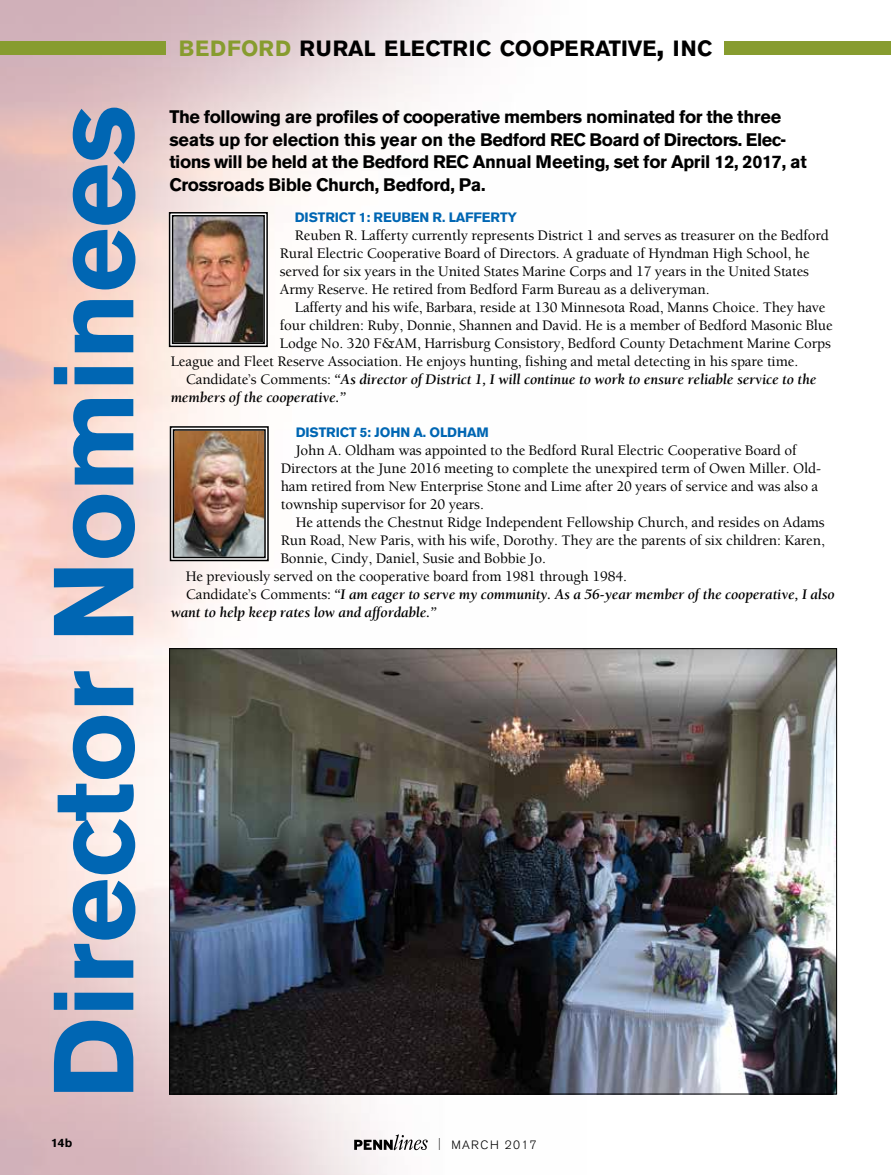
<style>
.page{position:relative;width:891px;height:1175px;background:#fff}
.page>*{position:absolute;margin:0;border:0;box-sizing:border-box;transform-origin:0 0}
.t1{font:700 112.5px "Akzidenz Grotesk BE";letter-spacing:-.005em;color:#0066b3}
.t2{font:700 21.9px "Akzidenz Grotesk BE";color:#000}
.t3{font:700 18px/22.5px "Akzidenz Grotesk BE";letter-spacing:-.025em;color:#000}
.t4{font:500 15px/18px "Berkeley Std";letter-spacing:-.01em;color:#000}
.t5{font:italic 700 15px "Berkeley Std";letter-spacing:-.01em;color:#000}
.t6{font:700 13.5px "Akzidenz Grotesk BE";letter-spacing:-.01em;color:#0066b3}
.t7{font:300 12px "Akzidenz Grotesk BE";letter-spacing:.11em;color:#000}
.t8{font:700 12px "Akzidenz Grotesk BE";color:#000}
.s1{color:#879c2f}
.s2{font-size:31.2px}
.s3{font-weight:500;font-style:normal}
.s4{font-stretch:condensed}
</style>
<div class="page">
<img style="left:0;top:0;width:587px;height:1174px">
<svg style="left:354px;top:1134px;width:74px;height:16px"></svg>
<div style="left:725px;top:41px;width:166px;height:13px;background:#879c2f"></div>
<div style="left:0;top:41px;width:166px;height:13px;background:#879c2f"></div>
<img style="left:168px;top:211px;width:101px;height:137px">
<div style="left:172px;top:215px;width:93px;height:129px;border:1px solid #000"></div>
<img style="left:169px;top:425px;width:101px;height:137px">
<div style="left:173px;top:429px;width:93px;height:129px;border:1px solid #000"></div>
<img style="left:171px;top:650px;width:664px;height:442px">
<h1 class="t1" style="left:29px;top:1099px;width:996px;rotate:-90deg">Director Nominees</h1>
<h2 class="t2" style="left:179px;top:35px;width:535px"><span class="s1">BEDFORD</span> RURAL ELECTRIC COOPERATIVE<span class="s2">,</span> INC</h2>
<p class="t3" style="left:169px;top:106px;width:639px">The following are profiles of cooperative members nominated for the three seats up for election this year on the Bedford REC Board of Directors. Elec&shy;tions will be held at the Bedford REC Annual Meeting, set for April 12, 2017, at Crossroads Bible Church, Bedford, Pa.</p>
<p class="t6" style="left:295px;top:209px;width:171px">DISTRICT 1: Reuben R. Laffert</p>
<p class="t6" style="left:508px;top:209px;width:11px">y</p>
<p class="t4" style="left:280px;top:226px;width:551px;text-indent:15px">Reuben R. Lafferty currently represents District 1 and serves as treasurer on the Bedford Rural Electric Cooperative Board of Directors. A graduate of Hyndman High School, he served for six years in the United States Marine Corps and 17 years in the United States Army Reserve. He retired from Bedford Farm Bureau as a deliveryman.</p>
<p class="t4" style="left:295px;top:298px;width:532px">Lafferty and his wife, Barbara, reside at 130 Minnesota Road, Manns Choice. They have</p>
<p class="t4" style="left:280px;top:316px;width:554px">four children: Ruby, Donnie, Shannen and David. He is a member of Bedford Masonic Blue</p>
<p class="t4" style="left:280px;top:334px;width:553px">Lodge No. 320 F&amp;AM, Harrisburg Consistory, Bedford County Detachment Marine Corps</p>
<p class="t4" style="left:171px;top:352px;width:629px">League and Fleet Reserve Association. He enjoys hunting, fishing and metal detecting in his spare time.</p>
<p class="t5" style="left:186px;top:371px;width:632px"><span class="s3">Candidate’s Comments:</span> “As director of District 1, I will continue to work to ensure reliable service to the</p>
<p class="t5" style="left:171px;top:389px;width:177px">members of the cooperative.”</p>
<p class="t6" style="left:296px;top:424px;width:155px">DISTRICT 5: Joh n A. Oldha</p>
<p class="t6" style="left:477px;top:424px;width:14px">m</p>
<p class="t4" style="left:281px;top:441px;width:542px;text-indent:15px">John A. Oldham was appointed to the Bedford Rural Electric Cooperative Board of Directors at the June 2016 meeting to complete the unexpired term of Owen Miller. Old&shy;ham retired from New Enterprise Stone and Lime after 20 years of service and was also a township supervisor for 20 years.</p>
<p class="t4" style="left:296px;top:513px;width:531px">He attends the Chestnut Ridge Independent Fellowship Church, and resides on Adams</p>
<p class="t4" style="left:281px;top:531px;width:546px">Run Road, New Paris, with his wife, Dorothy. They are the parents of six children: Karen,</p>
<p class="t4" style="left:281px;top:549px;width:267px">Bonnie, Cindy, Daniel, Susie and Bobbie Jo.</p>
<p class="t4" style="left:186px;top:567px;width:443px">He previously served on the cooperative board from 1981 through 1984.</p>
<p class="t5" style="left:186px;top:586px;width:651px"><span class="s3">Candidate’s Comments:</span> “I am eager to serve my community. As a 56-year member of the cooperative, I also</p>
<p class="t5" style="left:171px;top:604px;width:268px">want to help keep rates low and affordable.”</p>
<p class="t8" style="left:51px;top:1136px;width:22px">14b</p>
<p class="t7" style="left:438px;top:1137px;width:100px"><span class="s4">|</span> MARCH 2017</p>
</div>
